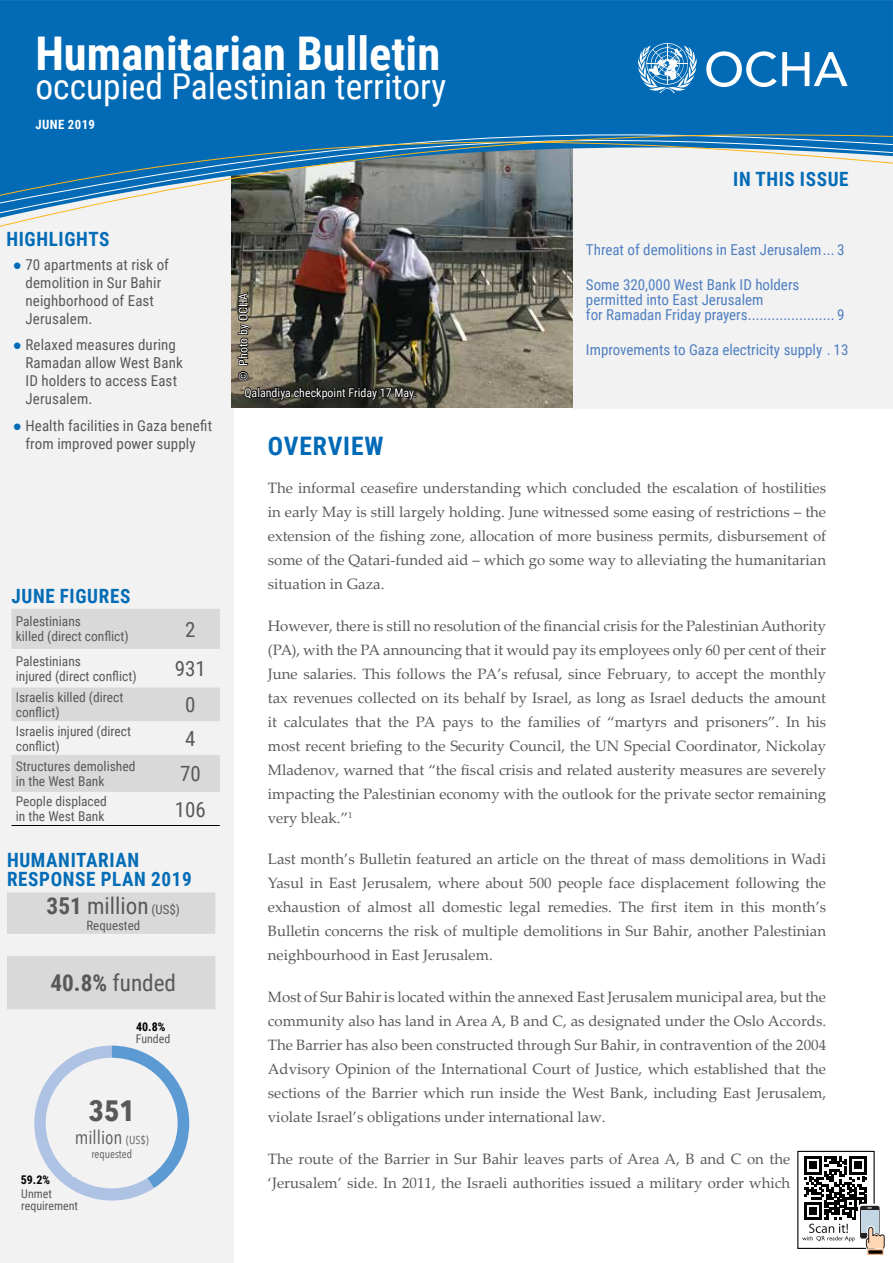
<style>
.page{position:relative;width:893px;height:1263px;background:#fff}
.page>*{position:absolute;margin:0;border:0;box-sizing:border-box;transform-origin:0 0}
.t1{font:700 46.5px "Roboto Condensed";color:#fff}
.t2{font:35.55px "Roboto Condensed";color:#fff}
.t3{font:700 29.4px "Avenir Next Condensed";color:#58595b}
.t4{font:700 25.5px "Roboto Condensed";letter-spacing:.035em;color:#006ab6}
.t5{font:23.25px "Roboto Condensed";color:#58595b}
.t6{font:21px "Roboto Condensed";color:#58595b}
.t7{font:700 19.65px/19px "Roboto Condensed";letter-spacing:.035em;color:#036cb6}
.t8{font:19.05px "Avenir Next Condensed";color:#58595b}
.t9{font:15px/24px "Palatino Linotype";color:#58595b;text-align:justify}
.t10{font:15px/18px "Roboto Condensed";letter-spacing:.005em;color:#58595b}
.t11{font:15px/15.3px "Roboto Condensed";color:#4f7fc1}
.t12{font:13.5px/15px "Roboto Condensed";color:#58595b}
.t13{font:12.9px "Roboto Condensed";color:#58595b}
.t14{font:700 12.75px "Roboto Condensed";letter-spacing:.035em;color:#fff}
.t15{font:12px "Roboto Condensed";color:#fff}
.t16{font:12px/12px "Roboto Condensed";color:#58595b}
.t17{font:700 12px "Roboto Condensed";color:#000}
.t18{font:11.55px "Avenir Next Condensed";color:#58595b}
.s1{font-family:"Palatino Linotype";color:#036cb6}
.s2{font-weight:700}
.s3{font-size:12.9px}
.s4{font-size:11.55px}
</style>
<div class="page">
<div style="left:0;top:23px;width:234px;height:1240px;background:#f2f2f2"></div>
<svg style="left:34px;top:1045px;width:155px;height:156px"></svg>
<img style="left:232px;top:227px;width:341px;height:180px">
<div style="left:797px;top:1151px;width:78px;height:98px;background:#fff;border:1px solid #000"></div>
<svg style="left:867px;top:1252px;width:17px;height:3px"></svg>
<svg style="left:868px;top:1252px;width:15px;height:2px"></svg>
<svg style="left:802px;top:1156px;width:83px;height:96px"></svg>
<div style="left:573px;top:115px;width:320px;height:293px;background:#f2f2f2"></div>
<div style="left:0;top:0;width:893px;height:123px;background:#036bb5"></div>
<svg style="left:0;top:123px;width:893px;height:104px"></svg>
<svg style="left:706px;top:51px;width:142px;height:36px"></svg>
<svg style="left:638px;top:43px;width:59px;height:50px"></svg>
<svg style="left:12px;top:609px;width:208px;height:183px"></svg>
<hr style="left:12px;top:825px;width:149px;height:1px;background:#000">
<hr style="left:161px;top:825px;width:59px;height:1px;background:#000">
<svg style="left:7px;top:892px;width:208px;height:117px"></svg>
<div style="left:46px;top:1058px;width:132px;height:130px;background:#f2f2f2;border-radius:50%"></div>
<svg style="left:237px;top:291px;width:181px;height:110px"></svg>
<h1 class="t1" style="left:35px;top:20px;width:406px">Humanitarian Bulletin</h1>
<h2 class="t2" style="left:35px;top:62px;width:412px">occupied Palestinian territory</h2>
<p class="t14" style="left:35px;top:116px;width:61px">JUNE 2019</p>
<h3 class="t7" style="left:733px;top:169px;width:117px">IN THIS ISSUE</h3>
<h3 class="t7" style="left:6px;top:229px;width:105px">HIGHLIGHTS</h3>
<p class="t10" style="left:26px;top:255px;width:145px;text-indent:-13px"><span class="s1">●</span> 70 apartments at risk of demolition in Sur Bahir neighborhood of East<br>Jerusalem.</p>
<p class="t10" style="left:26px;top:335px;width:159px;text-indent:-13px"><span class="s1">●</span> Relaxed measures during<br>Ramadan allow West Bank<br>ID holders to access East<br>Jerusalem.</p>
<p class="t10" style="left:13px;top:416px;width:201px;text-align:center"><span class="s1">●</span> Health facilities in Gaza benefit from improved power supply</p>
<h3 class="t7" style="left:12px;top:586px;width:120px">JUNE FIGURES</h3>
<p class="t12" style="left:16px;top:614px;width:115px">Palestinians<br>killed (direct conflict)</p>
<h3 class="t6" style="left:185px;top:615px;width:12px">2</h3>
<p class="t12" style="left:16px;top:653px;width:122px">Palestinians<br>injured (direct conflict)</p>
<h3 class="t6" style="left:175px;top:654px;width:33px">931</h3>
<p class="t12" style="left:16px;top:689px;width:109px">Israelis killed (direct conflict)</p>
<h3 class="t6" style="left:185px;top:690px;width:12px">0</h3>
<p class="t12" style="left:16px;top:723px;width:117px">Israelis injured (direct conflict)</p>
<h3 class="t6" style="left:185px;top:724px;width:12px">4</h3>
<p class="t12" style="left:16px;top:758px;width:121px">Structures demolished in the West Bank</p>
<h3 class="t6" style="left:180px;top:759px;width:22px">70</h3>
<p class="t12" style="left:16px;top:793px;width:93px">People displaced in the West Bank</p>
<h3 class="t6" style="left:175px;top:794px;width:33px">106</h3>
<h3 class="t7" style="left:7px;top:850px;width:186px">HUMANITARIAN<br>RESPONSE PLAN 2019</h3>
<h3 class="t5" style="left:47px;top:889px;width:135px"><span class="s2">351</span> million <span class="s3">(US$)</span></h3>
<p class="t13" style="left:86px;top:916px;width:55px">Requested</p>
<h3 class="t5" style="left:50px;top:967px;width:127px"><span class="s2">40.8%</span> funded</h3>
<p class="t17" style="left:136px;top:1018px;width:31px">40.8%</p>
<p class="t16" style="left:136px;top:1032px;width:36px">Funded</p>
<p class="t17" style="left:21px;top:1171px;width:31px">59.2%</p>
<h3 class="t3" style="left:89px;top:1093px;width:48px">351</h3>
<p class="t8" style="left:75px;top:1121px;width:75px">million <span class="s4">(US$)</span></p>
<p class="t18" style="left:91px;top:1144px;width:42px">requested</p>
<p class="t16" style="left:21px;top:1187px;width:58px">Unmet requirement</p>
<p class="t15" style="left:235px;top:381px;width:89px;rotate:-90deg">© Photo by OCHA</p>
<p class="t15" style="left:244px;top:384px;width:174px">Qalandiya checkpoint Friday 17 May.</p>
<p class="t11" style="left:586px;top:242px;width:260px">Threat of demolitions in East Jerusalem... 3</p>
<p class="t11" style="left:586px;top:276px;width:260px">Some 320,000 West Bank ID holders permitted into East Jerusalem<br>for Ramadan Friday prayers...................... 9</p>
<p class="t11" style="left:586px;top:341px;width:264px">Improvements to Gaza electricity supply . 13</p>
<h3 class="t4" style="left:268px;top:428px;width:117px">OVERVIEW</h3>
<p class="t9" style="left:268px;top:475px;width:560px">The informal ceasefire understanding which concluded the escalation of hostilities in early May is still largely holding. June witnessed some easing of restrictions – the extension of the fishing zone, allocation of more business permits, disbursement of some of the Qatari-funded aid – which go some way to alleviating the humanitarian situation in Gaza.</p>
<p class="t9" style="left:268px;top:613px;width:560px">However, there is still no resolution of the financial crisis for the Palestinian Authority (PA), with the PA announcing that it would pay its employees only 60 per cent of their June salaries. This follows the PA’s refusal, since February, to accept the monthly tax revenues collected on its behalf by Israel, as long as Israel deducts the amount it calculates that the PA pays to the families of “martyrs and prisoners”. In his most recent briefing to the Security Council, the UN Special Coordinator, Nickolay Mladenov, warned that “the fiscal crisis and related austerity measures are severely impacting the Palestinian economy with the outlook for the private sector remaining very bleak.”<sup>1</sup></p>
<p class="t9" style="left:268px;top:847px;width:560px">Last month’s Bulletin featured an article on the threat of mass demolitions in Wadi Yasul in East Jerusalem, where about 500 people face displacement following the exhaustion of almost all domestic legal remedies. The first item in this month’s Bulletin concerns the risk of multiple demolitions in Sur Bahir, another Palestinian neighbourhood in East Jerusalem.</p>
<p class="t9" style="left:268px;top:985px;width:560px">Most of Sur Bahir is located within the annexed East Jerusalem municipal area, but the community also has land in Area A, B and C, as designated under the Oslo Accords.<br>The Barrier has also been constructed through Sur Bahir, in contravention of the 2004<br>Advisory Opinion of the International Court of Justice, which established that the sections of the Barrier which run inside the West Bank, including East Jerusalem, violate Israel’s obligations under international law.</p>
<p class="t9" style="left:268px;top:1147px;width:524px">The route of the Barrier in Sur Bahir leaves parts of Area A, B and C on the ‘Jerusalem’ side. In 2011, the Israeli authorities issued a military order which</p>
</div>
